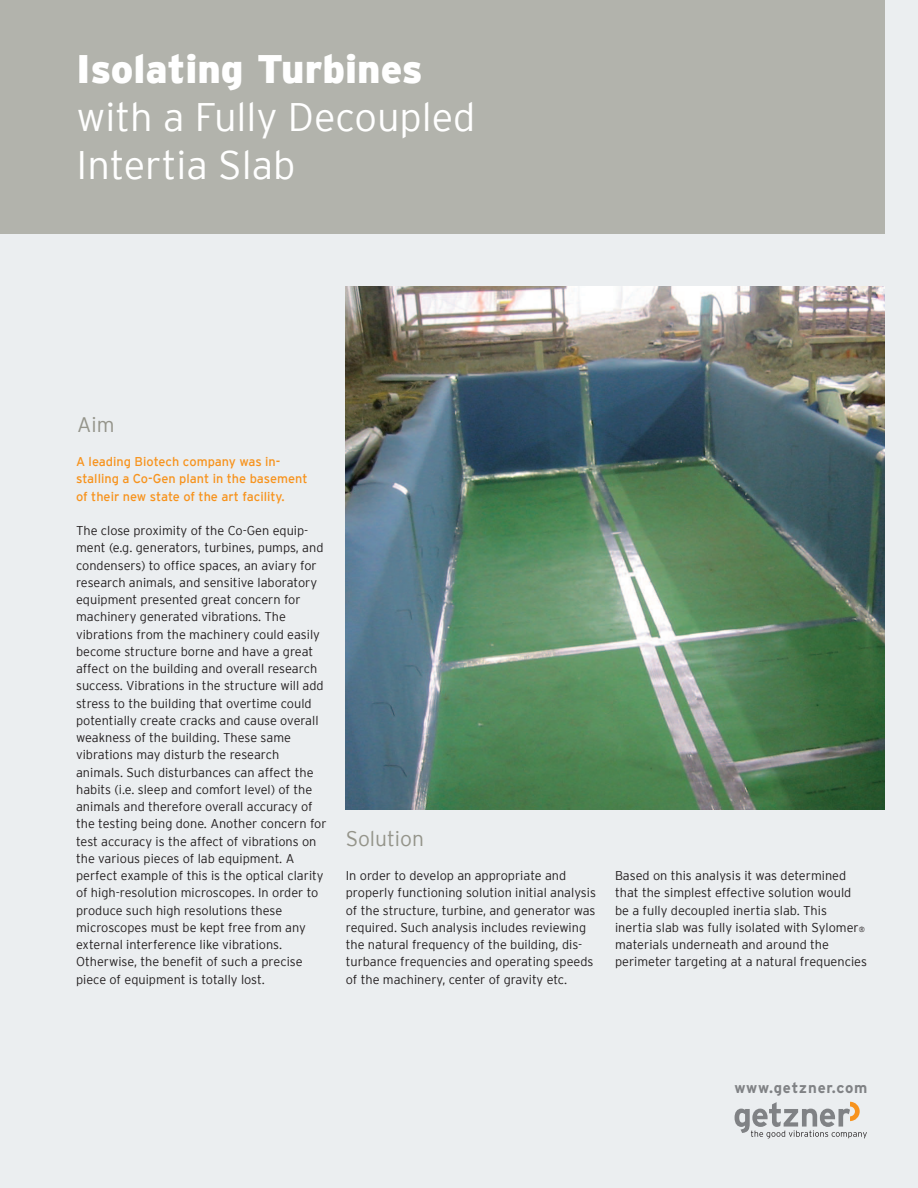
<style>
.page{position:relative;width:918px;height:1188px;background:#ebeef0}
.page>*{position:absolute;margin:0;border:0;box-sizing:border-box;transform-origin:0 0}
.t1{font:300 39.75px/48px "Interstate";color:#fff}
.t2{font:900 39.75px "Interstate";color:#fff}
.t3{font:300 21px "Interstate";color:#94948a}
.t4{font:700 15px "Interstate";letter-spacing:.055em;color:#808285}
.t5{font:300 12.75px/17.2px "Interstate";color:#231f20}
.t6{font:12.75px/17.2px "Interstate";color:#f7931d}
.s1{font-size:7.35px}
</style>
<div class="page">
<img style="left:346px;top:286px;width:539px;height:524px">
<div style="left:0;top:0;width:885px;height:234px;background:#b2b3ac"></div>
<svg style="left:735px;top:1102px;width:132px;height:36px"></svg>
<h1 class="t2" style="left:77px;top:53px;width:348px">Isolating Turbines</h1>
<h1 class="t1" style="left:77px;top:95px;width:400px">with a Fully Decoupled<br>Intertia Slab</h1>
<h2 class="t3" style="left:77px;top:415px;width:39px">Aim</h2>
<p class="t6" style="left:76px;top:454px;width:233px">A leading Biotech company was in&shy;stalling a Co-Gen plant in the basement of their new state of the art facility.</p>
<p class="t5" style="left:76px;top:523px;width:252px">The close proximity of the Co-Gen equip&shy;ment (e.g. generators, turbines, pumps, and condensers) to office spaces, an aviary for research animals, and sensitive laboratory equipment presented great concern for machinery generated vibrations. The vibrations from the machinery could easily become structure borne and have a great affect on the building and overall research success. Vibrations in the structure will add stress to the building that overtime could potentially create cracks and cause overall weakness of the building. These same vibrations may disturb the research animals. Such disturbances can affect the habits (i.e. sleep and comfort level) of the animals and therefore overall accuracy of the testing being done. Another concern for test accuracy is the affect of vibrations on the various pieces of lab equipment. A perfect example of this is the optical clarity of high-resolution microscopes. In order to produce such high resolutions these microscopes must be kept free from any external interference like vibrations.<br>Otherwise, the benefit of such a precise piece of equipment is totally lost.</p>
<h2 class="t3" style="left:346px;top:829px;width:80px">Solution</h2>
<p class="t5" style="left:346px;top:868px;width:252px">In order to develop an appropriate and properly functioning solution initial analysis of the structure, turbine, and generator was required. Such analysis includes reviewing the natural frequency of the building, dis&shy;turbance frequencies and operating speeds of the machinery, center of gravity etc.</p>
<p class="t5" style="left:615px;top:868px;width:253px">Based on this analysis it was determined that the simplest effective solution would be a fully decoupled inertia slab. This inertia slab was fully isolated with Sylomer<span class="s1">® </span>materials underneath and around the perimeter targeting at a natural frequencies</p>
<p class="t4" style="left:734px;top:1082px;width:135px">www.getzner.com</p>
</div>
